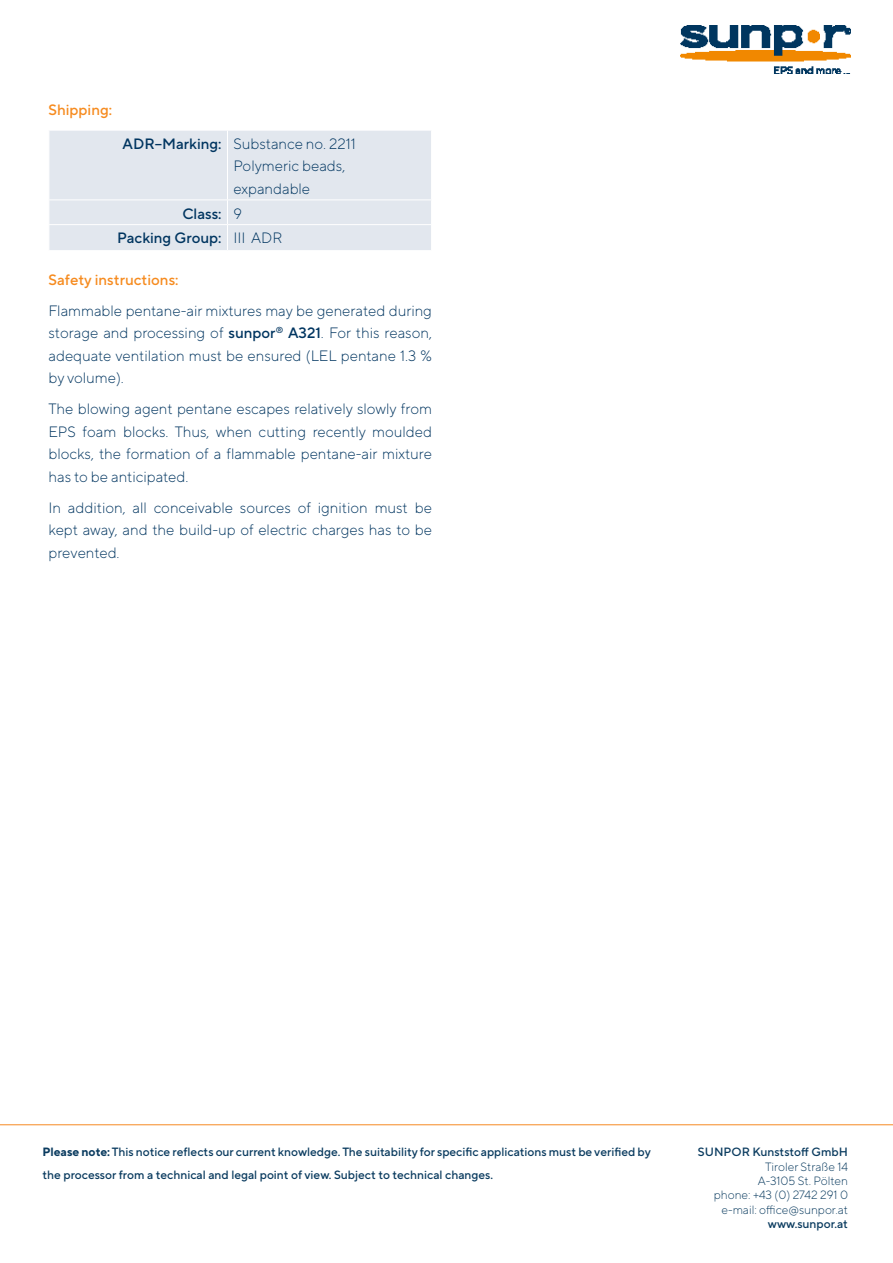
<style>
.page{position:relative;width:893px;height:1263px;background:#fff}
.page>*{position:absolute;margin:0;border:0;box-sizing:border-box;transform-origin:0 0}
.t1{font:300 15px/22.5px "TT Norms Pro";color:#003560;text-align:justify}
.t2{font:500 15px "TT Norms Pro";color:#003560}
.t3{font:500 15px "TT Norms Pro";color:#f68b1f}
.t4{font:500 12px/22.5px "TT Norms Pro";color:#0a3b5f}
.t5{font:300 12px "TT Norms Pro";color:#0a3b5f}
.s1{font-weight:500}
.s2{font-weight:700}
</style>
<div class="page">
<div style="left:50px;top:131px;width:381px;height:119px;background:#e2e7ee"></div>
<hr style="left:227px;top:130px;width:1px;height:69px;background:#fff">
<hr style="left:49px;top:199px;width:178px;height:1px;background:#fff">
<hr style="left:227px;top:199px;width:205px;height:1px;background:#fff">
<hr style="left:49px;top:224px;width:178px;height:1px;background:#fff">
<svg style="left:49px;top:200px;width:1px;height:50px"></svg>
<hr style="left:227px;top:224px;width:205px;height:1px;background:#fff">
<svg style="left:227px;top:200px;width:1px;height:50px"></svg>
<img style="left:680px;top:26px;width:170px;height:47px">
<hr style="left:0;top:1124px;width:893px;height:1px;background:#f68923">
<p class="t3" style="left:49px;top:100px;width:65px">Shipping:</p>
<p class="t2" style="left:123px;top:134px;width:100px">ADR–Marking:</p>
<p class="t1" style="left:233px;top:132px;width:124px">Substance no. 2211</p>
<p class="t1" style="left:233px;top:154px;width:113px">Polymeric beads,</p>
<p class="t1" style="left:233px;top:177px;width:78px">expandable</p>
<p class="t2" style="left:182px;top:204px;width:41px">Class:</p>
<p class="t1" style="left:233px;top:202px;width:10px">9</p>
<p class="t2" style="left:117px;top:228px;width:106px">Packing Group:</p>
<p class="t1" style="left:233px;top:226px;width:50px">III ADR</p>
<p class="t3" style="left:49px;top:270px;width:131px">Safety instructions:</p>
<p class="t1" style="left:49px;top:298px;width:385px">Flammable pentane-air mixtures may be generated during storage and processing of <span class="s1">sunpor</span><sup>®</sup> <span class="s1">A321</span>. For this reason, adequate ventilation must be ensured (LEL pentane 1.3 % by volume).</p>
<p class="t1" style="left:49px;top:397px;width:385px">The blowing agent pentane escapes relatively slowly from EPS foam blocks. Thus, when cutting recently moulded blocks, the formation of a flammable pentane-air mixture has to be anticipated.</p>
<p class="t1" style="left:49px;top:496px;width:385px">In addition, all conceivable sources of ignition must be kept away, and the build-up of electric charges has to be prevented.</p>
<p class="t4" style="left:43px;top:1140px;width:610px"><span class="s2">Please note:</span> This notice reflects our current knowledge. The suitability for specific applications must be verified by the processor from a technical and legal point of view. Subject to technical changes.</p>
<p class="t4" style="left:698px;top:1140px;width:152px">SUNPOR Kunststoff GmbH</p>
<p class="t5" style="left:765px;top:1159px;width:84px">Tiroler Straße 14</p>
<p class="t5" style="left:758px;top:1173px;width:92px">A-3105 St. Pölten</p>
<p class="t5" style="left:714px;top:1187px;width:136px">phone: +43 (0) 2742 291 0</p>
<p class="t5" style="left:721px;top:1202px;width:128px">e-mail: office@sunpor.at</p>
<p class="t4" style="left:768px;top:1212px;width:82px">www.sunpor.at</p>
</div>
